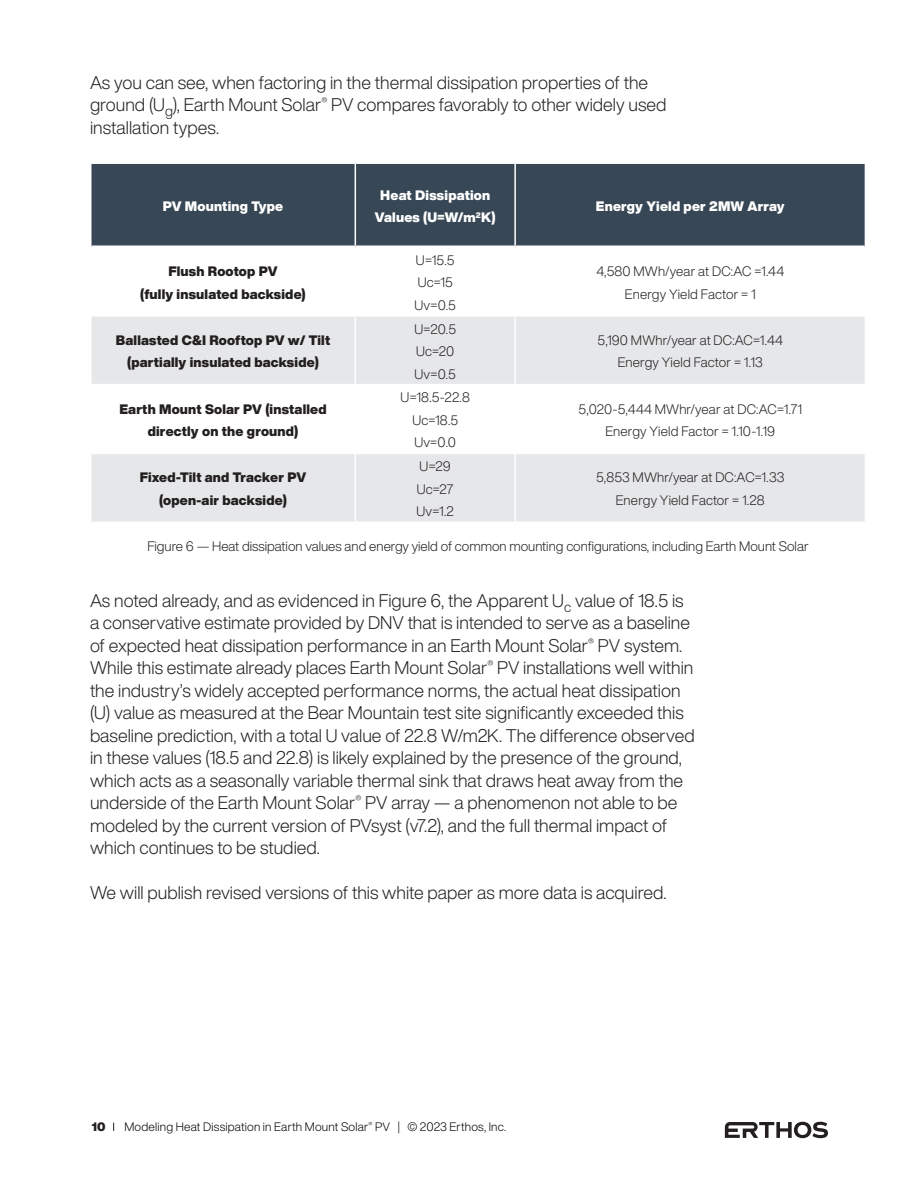
<style>
.page{position:relative;width:918px;height:1188px;background:#fff}
.page>*{position:absolute;margin:0;border:0;box-sizing:border-box;transform-origin:0 0}
.t1{font:300 18px/22.5px "Helvetica Now Display";color:#231f20}
.t2{font:300 13.5px "Helvetica Now Display";letter-spacing:.005em;color:#231f20}
.t3{font:900 13.5px/22.5px "Helvetica Now Display";letter-spacing:.015em;color:#231f20;text-align:center}
.t4{font:900 13.5px/22.5px "Helvetica Now Display";letter-spacing:.015em;color:#fff;text-align:center}
.t5{font:300 12px "Helvetica Now Display";letter-spacing:.015em;color:#000}
.t6{font:900 12px "Helvetica Now Display";color:#231f20}
</style>
<div class="page">
<svg style="left:725px;top:1122px;width:103px;height:16px"></svg>
<div style="left:92px;top:164px;width:773px;height:81px;background:#374755"></div>
<svg style="left:92px;top:317px;width:773px;height:204px;fill:#e6e7e9"></svg>
<hr style="left:355px;top:317px;width:1px;height:67px;background:#fff">
<hr style="left:514px;top:317px;width:2px;height:67px;background:#fff">
<hr style="left:90px;top:384px;width:265px;height:1px;background:#fff">
<hr style="left:355px;top:384px;width:160px;height:1px;background:#fff">
<hr style="left:355px;top:385px;width:1px;height:68px;background:#fff">
<hr style="left:515px;top:384px;width:351px;height:1px;background:#fff">
<hr style="left:514px;top:385px;width:2px;height:68px;background:#fff">
<hr style="left:90px;top:453px;width:265px;height:1px;background:#fff">
<hr style="left:355px;top:453px;width:160px;height:1px;background:#fff">
<hr style="left:355px;top:454px;width:1px;height:67px;background:#fff">
<hr style="left:515px;top:453px;width:351px;height:1px;background:#fff">
<hr style="left:514px;top:454px;width:2px;height:67px;background:#fff">
<hr style="left:355px;top:164px;width:1px;height:81px;background:#fff">
<hr style="left:514px;top:164px;width:2px;height:81px;background:#fff">
<p class="t1" style="left:90px;top:71px;width:578px">As you can see, when factoring in the thermal dissipation properties of the ground (U<sub>g</sub>), Earth Mount Solar<sup>®</sup> PV compares favorably to other widely used installation types.</p>
<p class="t4" style="left:163px;top:195px;width:122px">PV Mounting Type</p>
<p class="t4" style="left:375px;top:184px;width:122px">Heat Dissipation<br>Values (U=W/m<sup>2</sup>K)</p>
<p class="t4" style="left:596px;top:195px;width:190px">Energy Yield per 2MW Array</p>
<p class="t3" style="left:168px;top:260px;width:111px">Flush Rootop PV</p>
<p class="t3" style="left:140px;top:283px;width:167px">(fully insulated backside)</p>
<p class="t3" style="left:116px;top:329px;width:216px">Ballasted C&amp;I Rooftop PV w/ Tilt</p>
<p class="t3" style="left:127px;top:351px;width:193px">(partially insulated backside)</p>
<p class="t3" style="left:119px;top:398px;width:209px">Earth Mount Solar PV (installed directly on the ground)</p>
<p class="t2" style="left:416px;top:251px;width:40px">U=15.5</p>
<p class="t2" style="left:418px;top:273px;width:37px">Uc=15</p>
<p class="t2" style="left:415px;top:296px;width:43px">Uv=0.5</p>
<p class="t2" style="left:414px;top:320px;width:43px">U=20.5</p>
<p class="t2" style="left:416px;top:342px;width:40px">Uc=20</p>
<p class="t2" style="left:415px;top:365px;width:43px">Uv=0.5</p>
<p class="t2" style="left:401px;top:388px;width:71px">U=18.5-22.8</p>
<p class="t2" style="left:412px;top:411px;width:47px">Uc=18.5</p>
<p class="t2" style="left:414px;top:433px;width:43px">Uv=0.0</p>
<p class="t2" style="left:596px;top:262px;width:189px">4,580 MWh/year at DC:AC =1.44</p>
<p class="t2" style="left:625px;top:285px;width:132px">Energy Yield Factor = 1</p>
<p class="t2" style="left:598px;top:331px;width:187px">5,190 MWhr/year at DC:AC=1.44</p>
<p class="t2" style="left:618px;top:353px;width:147px">Energy Yield Factor = 1.13</p>
<p class="t2" style="left:579px;top:400px;width:225px">5,020-5,444 MWhr/year at DC:AC=1.71</p>
<p class="t2" style="left:605px;top:422px;width:171px">Energy Yield Factor = 1.10-1.19</p>
<p class="t2" style="left:420px;top:457px;width:33px">U=29</p>
<p class="t2" style="left:417px;top:480px;width:38px">Uc=27</p>
<p class="t2" style="left:417px;top:502px;width:39px">Uv=1.2</p>
<p class="t2" style="left:596px;top:469px;width:190px">5,853 MWhr/year at DC:AC=1.33</p>
<p class="t2" style="left:616px;top:491px;width:150px">Energy Yield Factor = 1.28</p>
<p class="t2" style="left:147px;top:537px;width:663px">Figure 6 — Heat dissipation values and energy yield of common mounting configurations, including Earth Mount Solar</p>
<p class="t3" style="left:140px;top:467px;width:168px">Fixed-Tilt and Tracker PV</p>
<p class="t3" style="left:159px;top:489px;width:129px">(open-air backside)</p>
<p class="t1" style="left:90px;top:589px;width:606px">As noted already, and as evidenced in Figure 6, the Apparent U<sub>c</sub> value of 18.5 is a conservative estimate provided by DNV that is intended to serve as a baseline of expected heat dissipation performance in an Earth Mount Solar<sup>®</sup> PV system.<br>While this estimate already places Earth Mount Solar<sup>®</sup> PV installations well within the industry’s widely accepted performance norms, the actual heat dissipation (U) value as measured at the Bear Mountain test site significantly exceeded this baseline prediction, with a total U value of 22.8 W/m2K. The difference observed in these values (18.5 and 22.8) is likely explained by the presence of the ground, which acts as a seasonally variable thermal sink that draws heat away from the underside of the Earth Mount Solar<sup>®</sup> PV array — a phenomenon not able to be modeled by the current version of PVsyst (v7.2), and the full thermal impact of which continues to be studied.</p>
<p class="t1" style="left:90px;top:882px;width:578px">We will publish revised versions of this white paper as more data is acquired.</p>
<p class="t6" style="left:92px;top:1118px;width:15px">10</p>
<p class="t5" style="left:124px;top:1119px;width:383px">Modeling Heat Dissipation in Earth Mount Solar<sup>®</sup> PV | © 2023 Erthos, Inc.</p>
</div>
